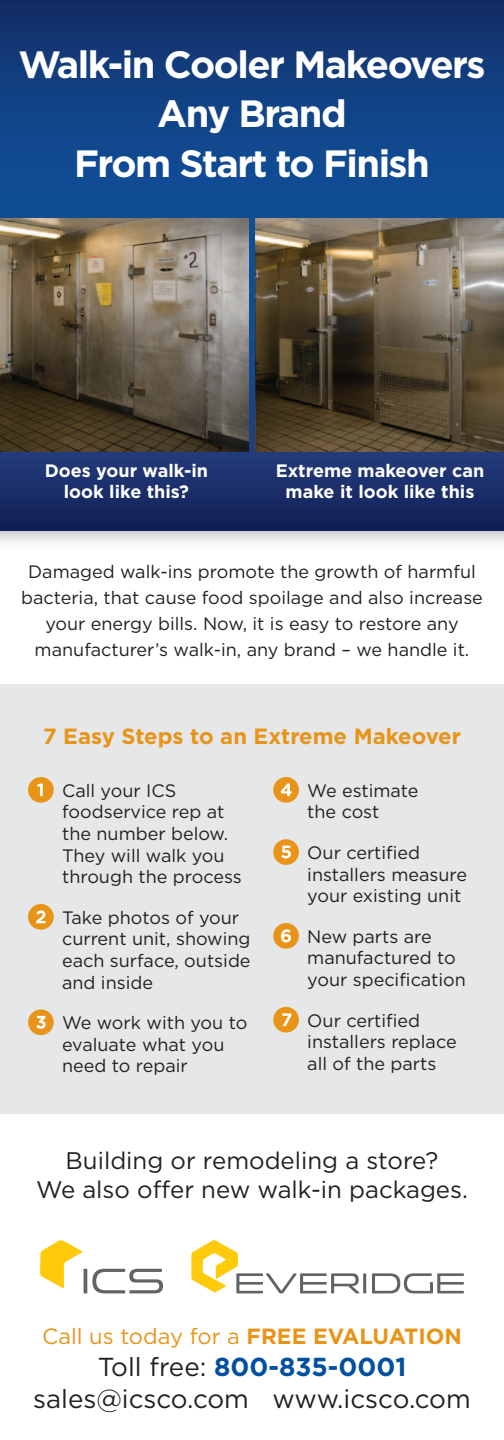
<style>
.page{position:relative;width:504px;height:1440px;background:#fff}
.page>*{position:absolute;margin:0;border:0;box-sizing:border-box;transform-origin:0 0}
.t1{font:700 38px/49.6px "Gotham HTF";letter-spacing:-.04em;color:#fff;text-align:center}
.t2{font:26px/32px "Gotham HTF";color:#231f20;text-align:center}
.t3{font:24px/28.8px "Gotham HTF";color:#231f20;text-align:center}
.t4{font:22px "Gotham HTF";color:#e89418}
.t5{font:700 22px "Gotham HTF";color:#e89418}
.t6{font:18px/21.6px "Gotham HTF";color:#231f20}
.t7{font:700 18px/21.6px "Gotham HTF";color:#fff;text-align:center}
.s1{font-weight:700}
.s2{font-weight:700;color:#01509f}
</style>
<div class="page">
<img style="left:0;top:530px;width:504px;height:13px">
<svg style="left:0;top:0;width:504px;height:530px;background:#133b7c"></svg>
<img style="left:0;top:218px;width:249px;height:234px">
<img style="left:255px;top:218px;width:249px;height:234px">
<div style="left:0;top:685px;width:504px;height:429px;background:#e6e7e9"></div>
<div style="left:28px;top:777px;width:26px;height:26px;background:#e89418;border-radius:50%"></div>
<svg style="left:37px;top:784px;width:6px;height:12px"></svg>
<div style="left:28px;top:904px;width:26px;height:26px;background:#e89418;border-radius:50%"></div>
<svg style="left:36px;top:910px;width:10px;height:13px"></svg>
<div style="left:28px;top:1009px;width:26px;height:26px;background:#e89418;border-radius:50%"></div>
<svg style="left:36px;top:1016px;width:10px;height:13px"></svg>
<div style="left:273px;top:777px;width:26px;height:26px;background:#e89418;border-radius:50%"></div>
<svg style="left:281px;top:784px;width:11px;height:12px"></svg>
<div style="left:273px;top:839px;width:26px;height:26px;background:#e89418;border-radius:50%"></div>
<svg style="left:281px;top:846px;width:10px;height:12px"></svg>
<div style="left:273px;top:923px;width:26px;height:26px;background:#e89418;border-radius:50%"></div>
<svg style="left:281px;top:929px;width:10px;height:13px"></svg>
<div style="left:273px;top:1007px;width:26px;height:26px;background:#e89418;border-radius:50%"></div>
<svg style="left:282px;top:1013px;width:9px;height:13px"></svg>
<hr style="left:84px;top:1269px;width:3px;height:24px;background:#636366">
<svg style="left:92px;top:1269px;width:71px;height:24px"></svg>
<svg style="left:40px;top:1240px;width:43px;height:49px"></svg>
<hr style="left:363px;top:1273px;width:3px;height:20px;background:#636366">
<svg style="left:372px;top:1273px;width:92px;height:20px"></svg>
<svg style="left:191px;top:1240px;width:168px;height:53px"></svg>
<h1 class="t1" style="left:18px;top:39px;width:469px">Walk-in Cooler Makeovers<br>Any Brand<br>From Start to Finish</h1>
<p class="t7" style="left:45px;top:459px;width:165px">Does your walk-in look like this?</p>
<p class="t7" style="left:276px;top:459px;width:210px">Extreme makeover can make it look like this</p>
<p class="t6" style="left:21px;top:558px;width:463px;line-height:26px;text-align:center">Damaged walk-ins promote the growth of harmful bacteria, that cause food spoilage and also increase your energy bills. Now, it is easy to restore any manufacturer’s walk-in, any brand – we handle it.</p>
<p class="t5" style="left:43px;top:724px;width:419px">7 Easy Steps to an Extreme Makeover</p>
<p class="t6" style="left:62px;top:779px;width:181px">Call your ICS foodservice rep at the number below.<br>They will walk you through the process</p>
<p class="t6" style="left:62px;top:906px;width:190px">Take photos of your current unit, showing each surface, outside and inside</p>
<p class="t6" style="left:62px;top:1012px;width:187px">We work with you to evaluate what you need to repair</p>
<p class="t6" style="left:307px;top:779px;width:113px">We estimate the cost</p>
<p class="t6" style="left:307px;top:841px;width:161px">Our certified installers measure your existing unit</p>
<p class="t6" style="left:307px;top:925px;width:160px">New parts are manufactured to your specification</p>
<p class="t6" style="left:307px;top:1009px;width:151px">Our certified installers replace all of the parts</p>
<h3 class="t3" style="left:36px;top:1146px;width:434px">Building or remodeling a store?<br>We also offer new walk-in packages.</h3>
<p class="t4" style="left:42px;top:1324px;width:421px">Call us today for a <span class="s1">FREE EVALUATION</span></p>
<h2 class="t2" style="left:33px;top:1351px;width:439px">Toll free: <span class="s2">800-835-0001 </span>sales@icsco.com www.icsco.com</h2>
</div>
